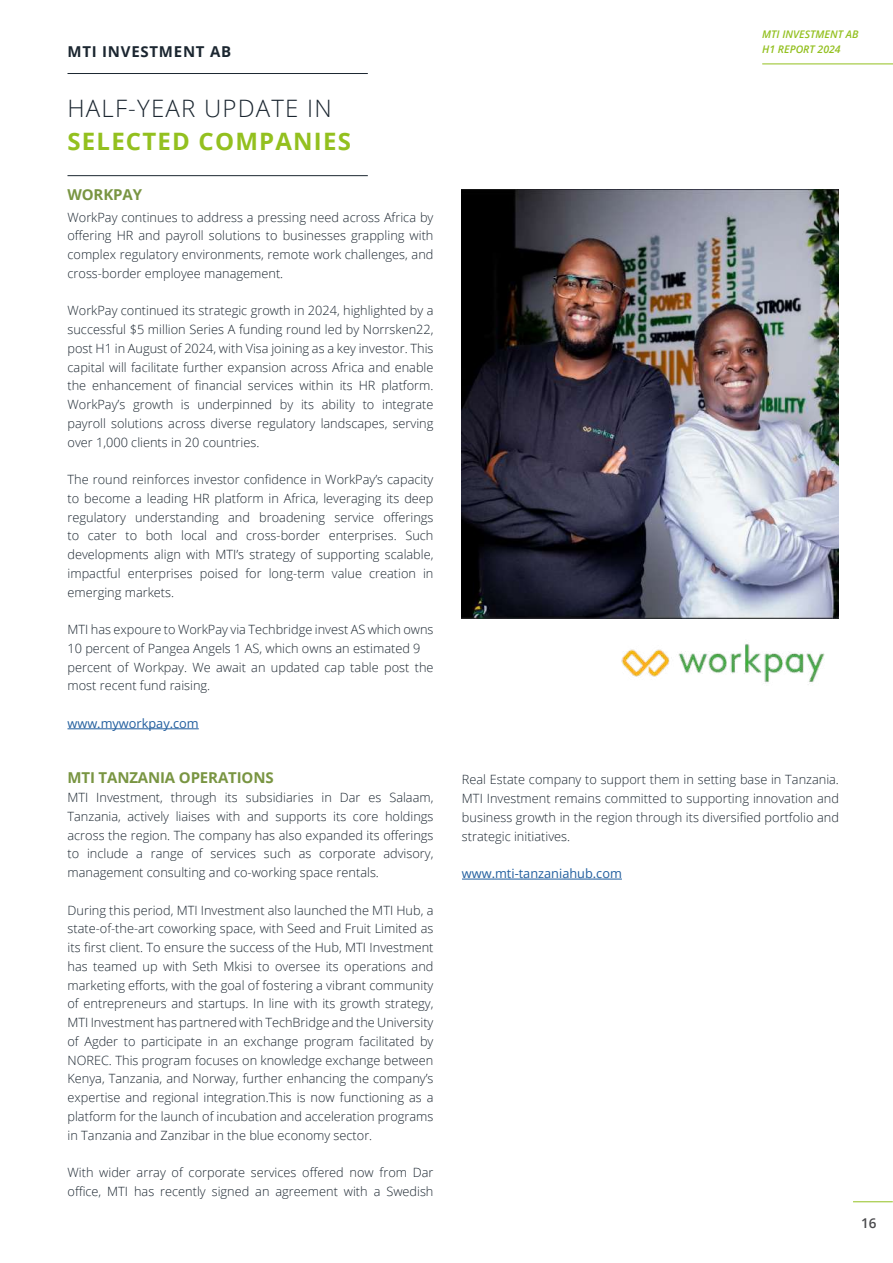
<style>
.page{position:relative;width:893px;height:1263px;background:#fff}
.page>*{position:absolute;margin:0;border:0;box-sizing:border-box;transform-origin:0 0}
.t1{font:300 24px "Open Sans";letter-spacing:.05em;color:#1b2630}
.t2{font:700 24px "Open Sans";letter-spacing:.05em;color:#93c01f}
.t3{font:700 15px "Open Sans";letter-spacing:-.01em;color:#799542}
.t4{font:700 15px "Open Sans";letter-spacing:.05em;color:#1b2630}
.t5{font:600 13.5px "Open Sans";color:#4a4a4d}
.t6{font:300 12.75px/18.8px "Open Sans";color:#1b2630;text-align:justify}
.t7{font:12.75px "Open Sans";color:#215e9e}
.t8{font:italic 600 10.5px/15px "Open Sans";color:#93c01f}
</style>
<div class="page">
<img style="left:462px;top:189px;width:377px;height:429px">
<hr style="left:853px;top:1201px;width:40px;height:1px;background:#93c01f">
<hr style="left:762px;top:64px;width:131px;height:1px;background:#93c01f">
<hr style="left:68px;top:73px;width:300px;height:1px;background:#1b2630">
<hr style="left:68px;top:175px;width:300px;height:1px;background:#1b2630">
<hr style="left:68px;top:728px;width:131px;height:1px;background:#215e9e">
<hr style="left:462px;top:879px;width:160px;height:1px;background:#215e9e">
<img style="left:617px;top:612px;width:209px;height:71px">
<p class="t4" style="left:68px;top:41px;width:165px">MTI INVESTMENT AB</p>
<h1 class="t1" style="left:68px;top:92px;width:266px">HALF-YEAR UPDATE IN</h1>
<h1 class="t2" style="left:68px;top:124px;width:285px">SELECTED COMPANIES</h1>
<p class="t3" style="left:68px;top:184px;width:76px">WORKPAY</p>
<p class="t6" style="left:68px;top:207px;width:367px">WorkPay continues to address a pressing need across Africa by offering HR and payroll solutions to businesses grappling with complex regulatory environments, remote work challenges, and cross-border employee management.</p>
<p class="t6" style="left:68px;top:301px;width:367px">WorkPay continued its strategic growth in 2024, highlighted by a successful $5 million Series A funding round led by Norrsken22, post H1 in August of 2024, with Visa joining as a key investor. This capital will facilitate further expansion across Africa and enable the enhancement of financial services within its HR platform.<br>WorkPay’s growth is underpinned by its ability to integrate payroll solutions across diverse regulatory landscapes, serving over 1,000 clients in 20 countries.</p>
<p class="t6" style="left:68px;top:470px;width:367px">The round reinforces investor confidence in WorkPay’s capacity to become a leading HR platform in Africa, leveraging its deep regulatory understanding and broadening service offerings to cater to both local and cross-border enterprises. Such developments align with MTI’s strategy of supporting scalable, impactful enterprises poised for long-term value creation in emerging markets.</p>
<p class="t6" style="left:68px;top:620px;width:367px;text-align:left">MTI has expoure to WorkPay via Techbridge invest AS which owns 10 percent of Pangea Angels 1 AS, which owns an estimated 9 percent of Workpay. We await an updated cap table post the most recent fund raising.</p>
<p class="t7" style="left:68px;top:714px;width:133px">www.myworkpay.com</p>
<p class="t3" style="left:68px;top:767px;width:208px">MTI TANZANIA OPERATIONS</p>
<p class="t6" style="left:68px;top:788px;width:367px">MTI Investment, through its subsidiaries in Dar es Salaam, Tanzania, actively liaises with and supports its core holdings across the region. The company has also expanded its offerings to include a range of services such as corporate advisory, management consulting and co-working space rentals.</p>
<p class="t6" style="left:68px;top:900px;width:367px">During this period, MTI Investment also launched the MTI Hub, a state-of-the-art coworking space, with Seed and Fruit Limited as its first client. To ensure the success of the Hub, MTI Investment has teamed up with Seth Mkisi to oversee its operations and marketing efforts, with the goal of fostering a vibrant community of entrepreneurs and startups. In line with its growth strategy, MTI Investment has partnered with TechBridge and the University of Agder to participate in an exchange program facilitated by NOREC. This program focuses on knowledge exchange between Kenya, Tanzania, and Norway, further enhancing the company’s expertise and regional integration.This is now functioning as a platform for the launch of incubation and acceleration programs in Tanzania and Zanzibar in the blue economy sector.</p>
<p class="t6" style="left:68px;top:1163px;width:367px">With wider array of corporate services offered now from Dar office, MTI has recently signed an agreement with a Swedish</p>
<p class="t8" style="left:762px;top:27px;width:98px">MTI INVESTMENT AB<br>H1 REPORT 2024</p>
<p class="t6" style="left:462px;top:770px;width:379px">Real Estate company to support them in setting base in Tanzania.<br>MTI Investment remains committed to supporting innovation and business growth in the region through its diversified portfolio and strategic initiatives.</p>
<p class="t7" style="left:462px;top:865px;width:161px">www.mti-tanzaniahub.com</p>
<p class="t5" style="left:861px;top:1213px;width:17px">16</p>
</div>
